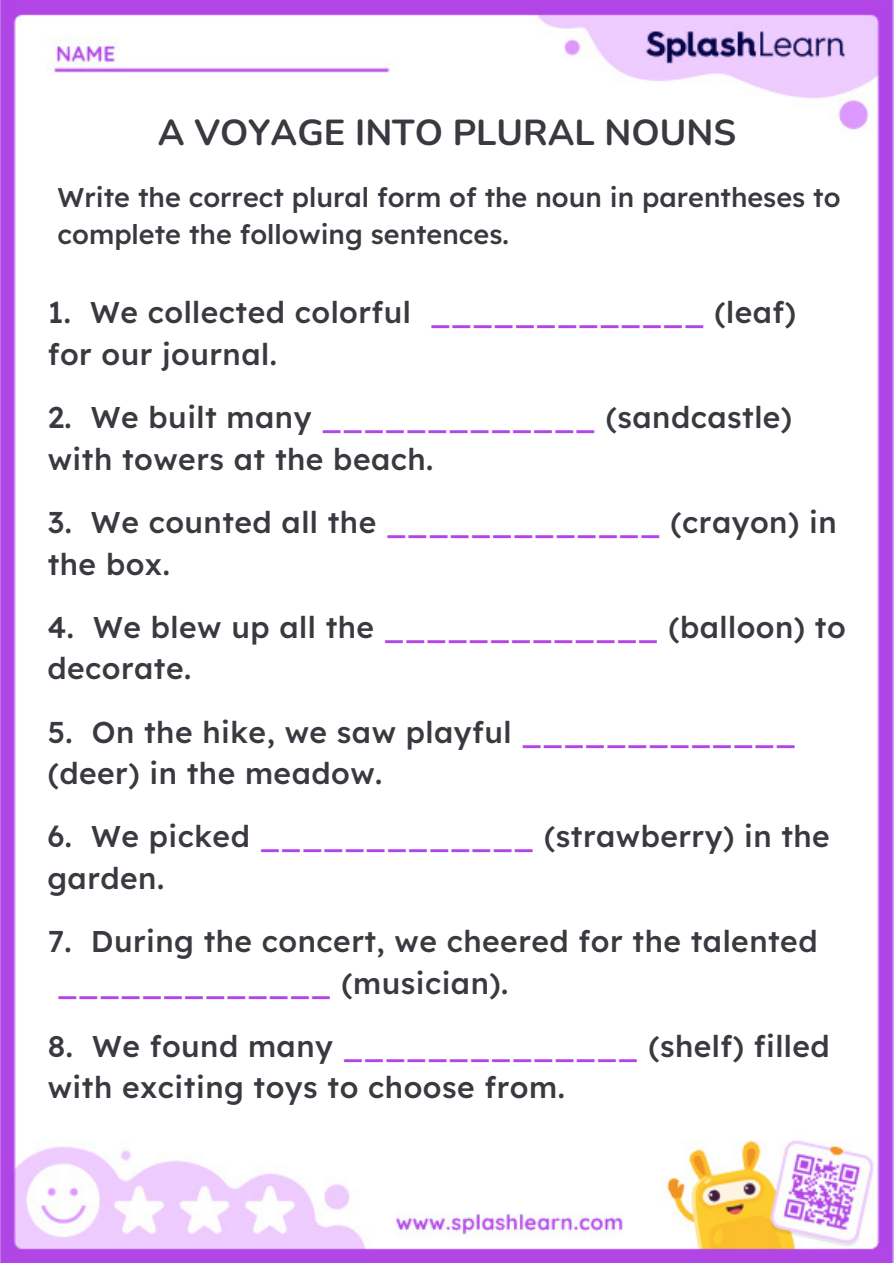
<style>
.page{position:relative;width:894px;height:1263px;background:#fff}
.page>*{position:absolute;margin:0;border:0;box-sizing:border-box;transform-origin:0 0}
.t1{font:700 36px "Nunito";color:#393a40}
.t2{font:500 30px/41.7px "Lexend";letter-spacing:.015em;color:#393a40}
.t3{font:500 27px/37.2px "Lexend";color:#393a40}
.s1{color:#b146e6}
</style>
<div class="page">
<img style="left:0;top:1px;width:893px;height:1261px">
<h1 class="t1" style="left:158px;top:108px;width:579px">A VOYAGE INTO PLURAL NOUNS</h1>
<p class="t3" style="left:58px;top:178px;width:784px">Write the correct plural form of the noun in parentheses to complete the following sentences.</p>
<h2 class="t2" style="left:48px;top:291px;width:749px">1. We collected colorful <span class="s1">_____________</span> (leaf) for our journal.</h2>
<h2 class="t2" style="left:48px;top:396px;width:745px">2. We built many <span class="s1">_____________</span> (sandcastle) with towers at the beach.</h2>
<h2 class="t2" style="left:48px;top:501px;width:790px">3. We counted all the <span class="s1">_____________</span> (crayon) in the box.</h2>
<h2 class="t2" style="left:47px;top:605px;width:799px">4. We blew up all the <span class="s1">_____________</span> (balloon) to decorate.</h2>
<h2 class="t2" style="left:48px;top:710px;width:749px">5. On the hike, we saw playful <span class="s1">_____________ </span>(deer) in the meadow.</h2>
<h2 class="t2" style="left:47px;top:815px;width:783px">6. We picked <span class="s1">_____________</span> (strawberry) in the garden.</h2>
<h2 class="t2" style="left:57px;top:919px;width:761px;text-indent:-9px">7. During the concert, we cheered for the talented <span class="s1">_____________</span> (musician).</h2>
<h2 class="t2" style="left:48px;top:1024px;width:783px">8. We found many <span class="s1">______________</span> (shelf) filled with exciting toys to choose from.</h2>
</div>
